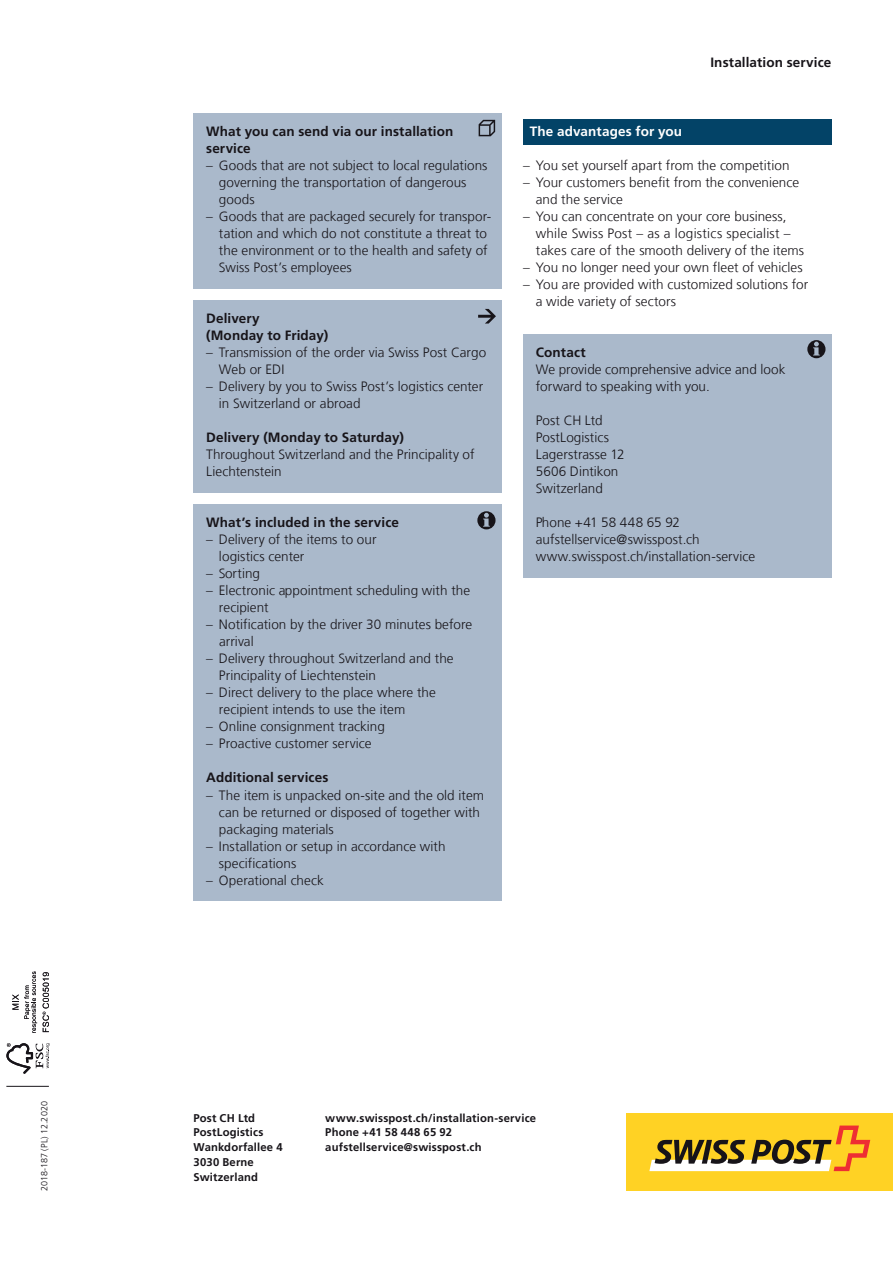
<style>
.page{position:relative;width:893px;height:1263px;background:#fff}
.page>*{position:absolute;margin:0;border:0;box-sizing:border-box;transform-origin:0 0}
.t1{font:300 13.5px/17px "Frutiger";letter-spacing:.005em;color:#171419}
.t2{font:700 13.5px/17px "Frutiger";letter-spacing:.01em;color:#171419}
.t3{font:700 13.5px "Frutiger";letter-spacing:.01em;color:#fff}
.t4{font:700 11.25px "Frutiger";letter-spacing:.015em;color:#171419}
.t5{font:300 9px "Frutiger";letter-spacing:.005em;color:#171419}
</style>
<div class="page">
<div style="left:193px;top:113px;width:309px;height:56px;background:#aab9cb"></div>
<div style="left:193px;top:147px;width:309px;height:73px;background:#aab9cb"></div>
<div style="left:193px;top:198px;width:309px;height:90px;background:#aab9cb"></div>
<div style="left:193px;top:300px;width:309px;height:39px;background:#aab9cb"></div>
<div style="left:193px;top:334px;width:309px;height:56px;background:#aab9cb"></div>
<div style="left:193px;top:368px;width:309px;height:56px;background:#aab9cb"></div>
<div style="left:193px;top:419px;width:309px;height:39px;background:#aab9cb"></div>
<div style="left:193px;top:436px;width:309px;height:56px;background:#aab9cb"></div>
<div style="left:193px;top:504px;width:309px;height:39px;background:#aab9cb"></div>
<div style="left:193px;top:521px;width:309px;height:56px;background:#aab9cb"></div>
<div style="left:193px;top:572px;width:309px;height:56px;background:#aab9cb"></div>
<div style="left:193px;top:606px;width:309px;height:56px;background:#aab9cb"></div>
<div style="left:193px;top:640px;width:309px;height:56px;background:#aab9cb"></div>
<div style="left:193px;top:674px;width:309px;height:56px;background:#aab9cb"></div>
<div style="left:193px;top:725px;width:309px;height:39px;background:#aab9cb"></div>
<div style="left:193px;top:759px;width:309px;height:39px;background:#aab9cb"></div>
<div style="left:193px;top:776px;width:309px;height:74px;background:#aab9cb"></div>
<div style="left:193px;top:828px;width:309px;height:56px;background:#aab9cb"></div>
<div style="left:193px;top:862px;width:309px;height:39px;background:#aab9cb"></div>
<div style="left:523px;top:119px;width:308px;height:26px;background:#034367"></div>
<div style="left:523px;top:334px;width:308px;height:39px;background:#aab9cb"></div>
<div style="left:523px;top:351px;width:308px;height:56px;background:#aab9cb"></div>
<div style="left:523px;top:402px;width:308px;height:39px;background:#aab9cb"></div>
<div style="left:523px;top:436px;width:308px;height:39px;background:#aab9cb"></div>
<div style="left:523px;top:470px;width:308px;height:39px;background:#aab9cb"></div>
<div style="left:523px;top:504px;width:308px;height:39px;background:#aab9cb"></div>
<div style="left:523px;top:538px;width:308px;height:39px;background:#aab9cb"></div>
<svg style="left:6px;top:1043px;width:44px;height:31px"></svg>
<svg style="left:12px;top:971px;width:25px;height:62px"></svg>
<svg style="left:43px;top:972px;width:6px;height:60px"></svg>
<hr style="left:6px;top:1086px;width:43px;height:1px;background:#171419">
<svg style="left:479px;top:120px;width:16px;height:16px"></svg>
<svg style="left:807px;top:340px;width:18px;height:18px"></svg>
<svg style="left:477px;top:511px;width:18px;height:18px"></svg>
<svg style="left:478px;top:309px;width:18px;height:15px"></svg>
<div style="left:627px;top:1113px;width:266px;height:78px;background:#ffd224"></div>
<svg style="left:649px;top:1125px;width:221px;height:46px"></svg>
<h3 class="t2" style="left:206px;top:123px;width:249px">What you can send via our installation service</h3>
<p class="t1" style="left:219px;top:157px;width:270px;text-indent:-13px">– Goods that are not subject to local regulations governing the transportation of dangerous goods</p>
<p class="t1" style="left:219px;top:208px;width:274px;text-indent:-13px">– Goods that are packaged securely for transpor&shy;tation and which do not constitute a threat to the environment or to the health and safety of Swiss Post’s employees</p>
<h3 class="t2" style="left:206px;top:310px;width:123px">Delivery<br>(Monday to Friday)</h3>
<p class="t1" style="left:219px;top:344px;width:269px;text-indent:-13px">– Transmission of the order via Swiss Post Cargo<br>Web or EDI</p>
<p class="t1" style="left:219px;top:378px;width:266px;text-indent:-13px">– Delivery by you to Swiss Post’s logistics center in Switzerland or abroad</p>
<h3 class="t2" style="left:206px;top:429px;width:199px">Delivery (Monday to Saturday)</h3>
<p class="t1" style="left:206px;top:446px;width:270px">Throughout Switzerland and the Principality of<br>Liechtenstein</p>
<h3 class="t2" style="left:206px;top:514px;width:194px">What’s included in the service</h3>
<p class="t1" style="left:219px;top:531px;width:159px;text-indent:-13px">– Delivery of the items to our logistics center</p>
<p class="t1" style="left:206px;top:565px;width:55px">– Sorting</p>
<p class="t1" style="left:219px;top:582px;width:253px;text-indent:-13px">– Electronic appointment scheduling with the recipient</p>
<p class="t1" style="left:219px;top:616px;width:255px;text-indent:-13px">– Notification by the driver 30 minutes before arrival</p>
<p class="t1" style="left:219px;top:650px;width:236px;text-indent:-13px">– Delivery throughout Switzerland and the<br>Principality of Liechtenstein</p>
<p class="t1" style="left:219px;top:684px;width:218px;text-indent:-13px">– Direct delivery to the place where the recipient intends to use the item</p>
<p class="t1" style="left:206px;top:718px;width:180px">– Online consignment tracking</p>
<p class="t1" style="left:206px;top:735px;width:167px">– Proactive customer service</p>
<h3 class="t2" style="left:206px;top:769px;width:124px">Additional services</h3>
<p class="t1" style="left:219px;top:786px;width:267px;text-indent:-13px">– The item is unpacked on-site and the old item can be returned or disposed of together with packaging materials</p>
<p class="t1" style="left:219px;top:837px;width:228px;text-indent:-13px">– Installation or setup in accordance with specifications</p>
<p class="t1" style="left:206px;top:871px;width:119px">– Operational check</p>
<p class="t2" style="left:710px;top:54px;width:122px">Installation service</p>
<h2 class="t3" style="left:530px;top:123px;width:154px">The advantages for you</h2>
<p class="t1" style="left:523px;top:157px;width:268px">– You set yourself apart from the competition</p>
<p class="t1" style="left:536px;top:174px;width:265px;text-indent:-13px">– Your customers benefit from the convenience and the service</p>
<p class="t1" style="left:536px;top:208px;width:270px;text-indent:-13px">– You can concentrate on your core business, while Swiss Post – as a logistics specialist – takes care of the smooth delivery of the items</p>
<p class="t1" style="left:523px;top:259px;width:281px">– You no longer need your own fleet of vehicles</p>
<p class="t1" style="left:536px;top:276px;width:274px;text-indent:-13px">– You are provided with customized solutions for a wide variety of sectors</p>
<h3 class="t2" style="left:536px;top:344px;width:51px">Contact</h3>
<p class="t1" style="left:536px;top:361px;width:251px">We provide comprehensive advice and look forward to speaking with you.</p>
<p class="t1" style="left:536px;top:412px;width:68px">Post CH Ltd</p>
<p class="t1" style="left:536px;top:429px;width:75px">PostLogistics</p>
<p class="t1" style="left:536px;top:446px;width:90px">Lagerstrasse 12</p>
<p class="t1" style="left:536px;top:463px;width:84px">5606 Dintikon</p>
<p class="t1" style="left:536px;top:480px;width:69px">Switzerland</p>
<p class="t1" style="left:536px;top:514px;width:146px">Phone +41 58 448 65 92</p>
<p class="t1" style="left:536px;top:531px;width:165px">aufstellservice@swisspost.ch</p>
<p class="t1" style="left:536px;top:548px;width:221px">www.swisspost.ch/installation-service</p>
<p class="t5" style="left:39px;top:1191px;width:91px;rotate:-90deg">2018-187 (PL) 12.2020</p>
<p class="t4" style="left:193px;top:1111px;width:63px">Post CH Ltd</p>
<p class="t4" style="left:193px;top:1126px;width:71px">PostLogistics</p>
<p class="t4" style="left:193px;top:1141px;width:91px">Wankdorfallee 4</p>
<p class="t4" style="left:193px;top:1156px;width:62px">3030 Berne</p>
<p class="t4" style="left:193px;top:1170px;width:66px">Switzerland</p>
<p class="t4" style="left:325px;top:1111px;width:212px">www.swisspost.ch/installation-service</p>
<p class="t4" style="left:325px;top:1126px;width:128px">Phone +41 58 448 65 92</p>
<p class="t4" style="left:325px;top:1141px;width:158px">aufstellservice@swisspost.ch</p>
</div>
